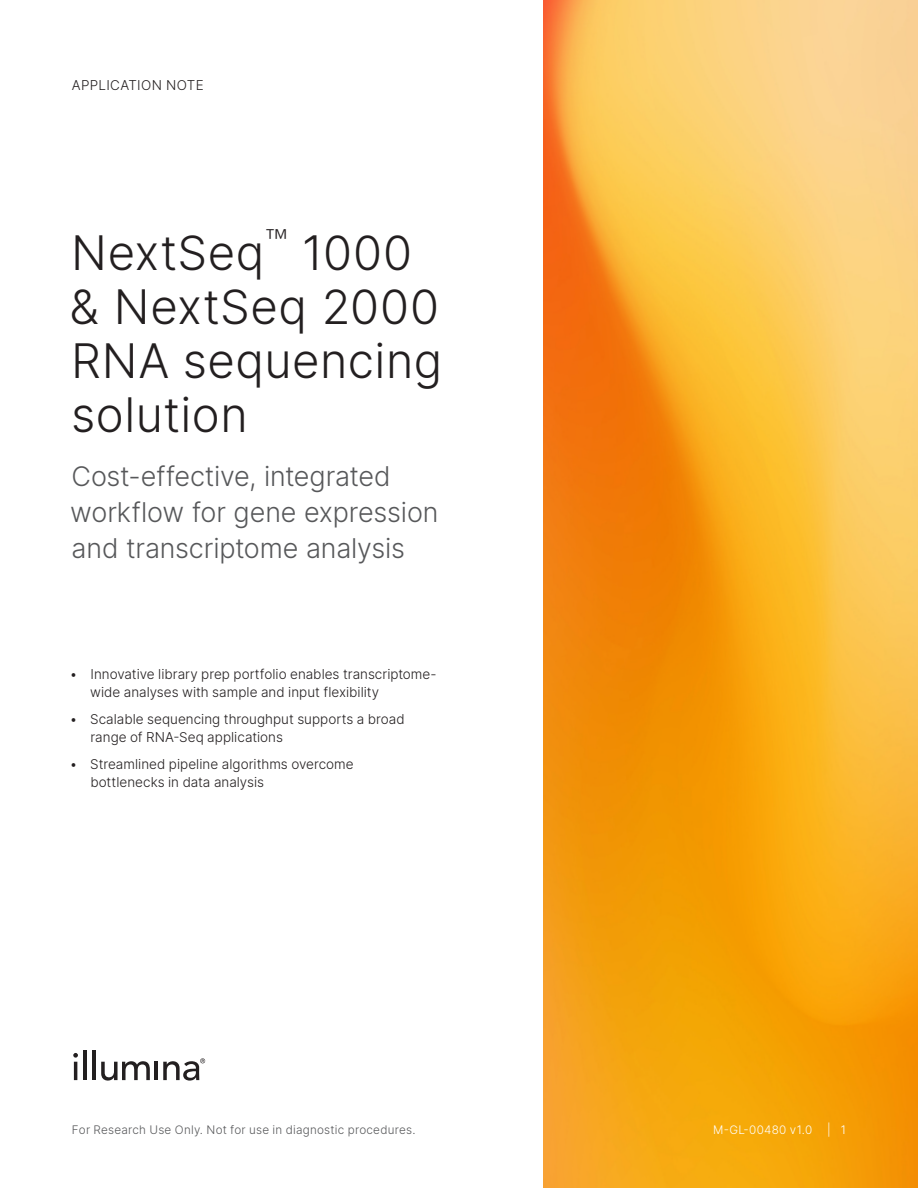
<style>
.page{position:relative;width:918px;height:1188px;background:#fff}
.page>*{position:absolute;margin:0;border:0;box-sizing:border-box;transform-origin:0 0}
.Title{font:300 47.25px/54px "Inter";letter-spacing:.01em;color:#231f20}
.Subtitle{font:300 27px/36px "Inter";letter-spacing:-.005em;color:#57585a}
.Title-2{font:300 23.55px "Helvetica Neue LT Std";color:#231f20}
.zz_Document_Type___S{font:300 13.5px/18px "Inter";color:#231f20}
.zz_Document_Type___S-2{font:300 13.5px "Inter";letter-spacing:.02em;color:#231f20}
.zz_For_Research_Only{font:300 11.7px "Inter";letter-spacing:.02em;color:#57585a}
.zz_Pub_Number{font:300 11.7px "Inter";letter-spacing:.025em;color:#fff}
</style>
<div class="page">
<img style="left:543px;top:0;width:375px;height:1188px">
<hr style="left:74px;top:1062px;width:3px;height:18px;background:#231f20">
<hr style="left:83px;top:1051px;width:4px;height:29px;background:#231f20">
<hr style="left:93px;top:1051px;width:3px;height:29px;background:#231f20">
<svg style="left:101px;top:1061px;width:49px;height:20px"></svg>
<hr style="left:155px;top:1062px;width:3px;height:18px;background:#231f20">
<svg style="left:73px;top:1053px;width:5px;height:5px"></svg>
<svg style="left:163px;top:1058px;width:42px;height:23px"></svg>
<p class="zz_Document_Type___S-2" style="left:72px;top:76px;width:134px">APPLICATION NOTE</p>
<p class="Title-2" style="left:265px;top:223px;width:25px">™</p>
<p class="Title" style="left:69px;top:225px;width:374px;text-indent:233px">1000 &amp; NextSeq 2000<br>RNA sequencing solution</p>
<p class="Subtitle" style="left:70px;top:458px;width:370px">Cost-effective, integrated workflow for gene expression and transcriptome analysis</p>
<p class="Title" style="left:71px;top:225px;width:194px">NextSeq</p>
<p class="zz_Document_Type___S" style="left:90px;top:665px;width:348px;text-indent:-21px">• Innovative library prep portfolio enables transcriptome&shy;wide analyses with sample and input flexibility</p>
<p class="zz_Document_Type___S" style="left:90px;top:710px;width:316px;text-indent:-21px">• Scalable sequencing throughput supports a broad range of RNA-Seq applications</p>
<p class="zz_Document_Type___S" style="left:91px;top:755px;width:265px;text-indent:-21px">• Streamlined pipeline algorithms overcome bottlenecks in data analysis</p>
<p class="zz_For_Research_Only" style="left:72px;top:1121px;width:345px">For Research Use Only. Not for use in diagnostic procedures.</p>
<p class="zz_Pub_Number" style="left:713px;top:1121px;width:101px">M-GL-00480 v1.0</p>
<p class="zz_Pub_Number" style="left:827px;top:1121px;width:20px">| 1</p>
</div>
